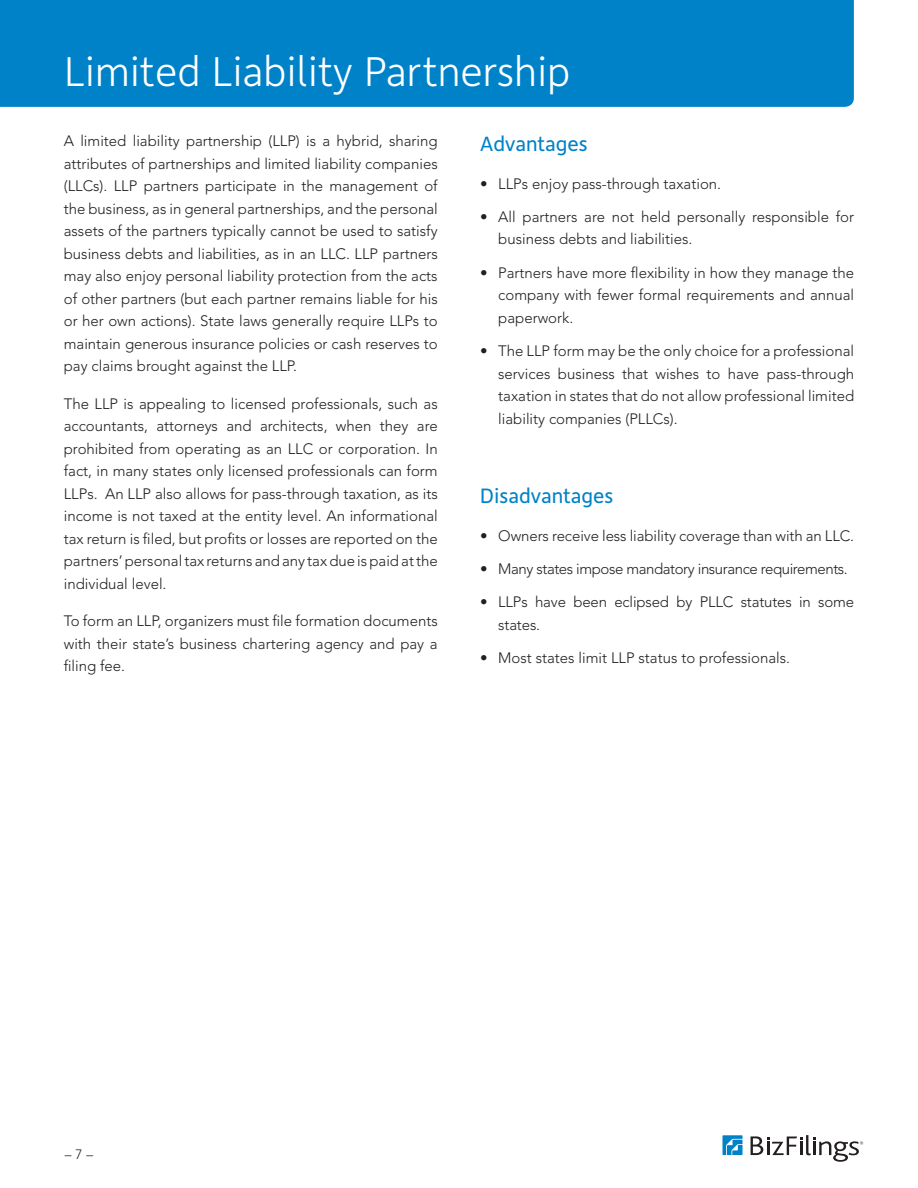
<style>
.page{position:relative;width:918px;height:1188px;background:#fff}
.page>*{position:absolute;margin:0;border:0;box-sizing:border-box;transform-origin:0 0}
.t1{font:300 42px "Depot";color:#fff}
.Subhead{font:21px "Depot";color:#0082c8}
.Main_Text_Style{font:300 15px/22.5px "Avenir";color:#231f20;text-align:justify}
.bulleted_text{font:300 15px/22.5px "Avenir";color:#231f20}
.bulleted_text-2{font:300 15px "Avenir";letter-spacing:-.03em;color:#231f20}
.t2{font:300 13.5px "Avenir";color:#231f20}
</style>
<div class="page">
<svg style="left:722px;top:1135px;width:21px;height:20px"></svg>
<svg style="left:751px;top:1135px;width:112px;height:27px"></svg>
<div style="left:0;top:0;width:854px;height:107px;background:#0082c8"></div>
<p class="t1" style="left:65px;top:47px;width:507px">Limited Liability Partnership</p>
<p class="Main_Text_Style" style="left:64px;top:130px;width:375px">A limited liability partnership (LLP) is a hybrid, sharing attributes of partnerships and limited liability companies (LLCs). LLP partners participate in the management of the business, as in general partnerships, and the personal assets of the partners typically cannot be used to satisfy business debts and liabilities, as in an LLC. LLP partners may also enjoy personal liability protection from the acts of other partners (but each partner remains liable for his or her own actions). State laws generally require LLPs to maintain generous insurance policies or cash reserves to pay claims brought against the LLP.</p>
<p class="Main_Text_Style" style="left:64px;top:392px;width:376px">The LLP is appealing to licensed professionals, such as accountants, attorneys and architects, when they are prohibited from operating as an LLC or corporation. In fact, in many states only licensed professionals can form LLPs. An LLP also allows for pass-through taxation, as its income is not taxed at the entity level. An informational tax return is filed, but profits or losses are reported on the partners’personaltax returns andany taxdue ispaidatthe individual level.</p>
<p class="Main_Text_Style" style="left:64px;top:610px;width:375px">To form an LLP, organizers must file formation documents with their state’s business chartering agency and pay a filing fee.</p>
<p class="Subhead" style="left:480px;top:131px;width:109px">Advantages</p>
<p class="bulleted_text" style="left:480px;top:172px;width:240px">• LLPs enjoy pass-through taxation.</p>
<p class="bulleted_text" style="left:498px;top:206px;width:357px;text-indent:-18px">• All partners are not held personally responsible for business debts and liabilities.</p>
<p class="bulleted_text" style="left:498px;top:261px;width:357px;text-align:justify;text-indent:-18px">• Partners have more flexibility in how they manage the company with fewer formal requirements and annual paperwork.</p>
<p class="bulleted_text" style="left:498px;top:340px;width:357px;text-align:justify;text-indent:-18px">• The LLP form may be the only choice for a professional services business that wishes to have pass-through taxation in states that do not allow professional limited liability companies (PLLCs).</p>
<p class="Subhead" style="left:480px;top:483px;width:135px">Disadvantages</p>
<p class="bulleted_text" style="left:480px;top:524px;width:373px">• Owners receive less liability coverage than with an LLC.</p>
<p class="bulleted_text-2" style="left:480px;top:560px;width:367px">• Many states impose mandatory insurance requirements.</p>
<p class="bulleted_text" style="left:498px;top:591px;width:357px;text-indent:-18px">• LLPs have been eclipsed by PLLC statutes in some states.</p>
<p class="bulleted_text" style="left:480px;top:647px;width:309px">• Most states limit LLP status to professionals.</p>
<p class="t2" style="left:65px;top:1147px;width:30px">–7–</p>
</div>
